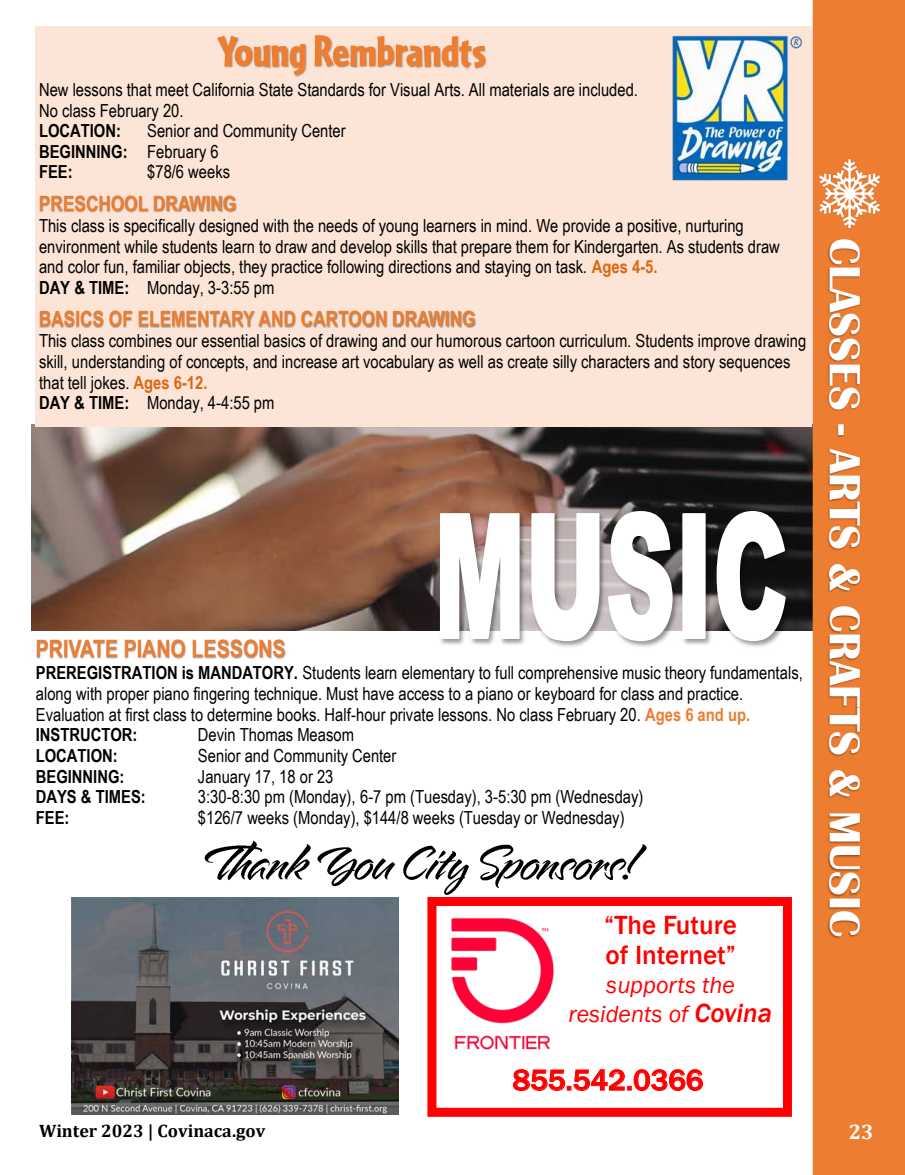
<style>
.page{position:relative;width:905px;height:1175px;background:#fff}
.page>*{position:absolute;margin:0;border:0;box-sizing:border-box;transform-origin:0 0}
.t1{font:700 45px "Britannic";color:#fff}
.t2{font:500 30px "Franklin Gothic";color:#f00}
.t3{font:500 27px/30.6px "Franklin Gothic";color:#f00}
.t4{font:italic 24px/29.7px "Franklin Gothic";color:#f00;text-align:center}
.t5{font:700 24px "Arial Narrow";color:#ed7d31}
.t6{font:700 21px "Arial Narrow";color:#ed7d31}
.t7{font:700 21px "Cambria";color:#fff}
.t8{font:18px/20.7px "Arial Narrow";color:#000}
.t9{font:700 18px "Arial Narrow";color:#000}
.t10{font:700 18px "Cambria";color:#000}
.s1{font-weight:700}
.s2{font-weight:700;color:#dd6513}
.s3{font-weight:700;color:#ed7d31}
.s4{font-weight:500;font-size:27px}
</style>
<div class="page">
<img style="left:32px;top:425px;width:758px;height:206px">
<div style="left:812px;top:0;width:92px;height:1174px;background:#ed7d31"></div>
<img style="left:811px;top:210px;width:74px;height:186px">
<img style="left:811px;top:396px;width:74px;height:12px">
<img style="left:811px;top:408px;width:74px;height:13px">
<img style="left:790px;top:421px;width:95px;height:488px">
<img style="left:812px;top:909px;width:73px;height:87px">
<img style="left:31px;top:627px;width:240px;height:32px">
<img style="left:271px;top:627px;width:42px;height:32px">
<img style="left:437px;top:508px;width:357px;height:142px">
<svg style="left:439px;top:512px;width:81px;height:128px"></svg>
<svg style="left:530px;top:512px;width:70px;height:130px"></svg>
<svg style="left:607px;top:510px;width:66px;height:132px"></svg>
<div style="left:682px;top:513px;width:23px;height:126px;background:#fff;border:2px solid #fff"></div>
<svg style="left:715px;top:510px;width:71px;height:132px"></svg>
<div style="left:35px;top:27px;width:776px;height:400px;background:#fce5d6"></div>
<img style="left:39px;top:195px;width:184px;height:18px">
<img style="left:224px;top:195px;width:13px;height:18px">
<img style="left:39px;top:311px;width:428px;height:17px">
<img style="left:467px;top:311px;width:9px;height:17px">
<img style="left:672px;top:30px;width:140px;height:155px">
<img style="left:816px;top:158px;width:69px;height:69px">
<img style="left:217px;top:26px;width:241px;height:50px">
<img style="left:458px;top:26px;width:76px;height:44px">
<img style="left:72px;top:897px;width:326px;height:217px">
<div style="left:427px;top:897px;width:365px;height:219px;border:9px solid #f00"></div>
<img style="left:451px;top:918px;width:103px;height:132px">
<img style="left:201px;top:840px;width:464px;height:64px">
<p class="t8" style="left:39px;top:78px;width:600px">New lessons that meet California State Standards for Visual Arts. All materials are included.<br>No class February 20.</p>
<p class="t9" style="left:39px;top:117px;width:83px">LOCATION:</p>
<p class="t8" style="left:39px;top:120px;width:308px;text-indent:108px">Senior and Community Center<br><span class="s1">BEGINNING:</span> February 6<br><span class="s1">FEE:</span></p>
<p class="t8" style="left:147px;top:161px;width:84px">$78/6 weeks</p>
<p class="t6" style="left:39px;top:187px;width:198px">PRESCHOOL DRAWING</p>
<p class="t8" style="left:39px;top:215px;width:742px">This class is specifically designed with the needs of young learners in mind. We provide a positive, nurturing environment while students learn to draw and develop skills that prepare them for Kindergarten. As students draw and color fun, familiar objects, they practice following directions and staying on task. <span class="s2">Ages 4-5.<br></span><span class="s1">DAY &amp; TIME:</span> Monday, 3-3:55 pm</p>
<p class="t6" style="left:39px;top:303px;width:437px">BASICS OF ELEMENTARY AND CARTOON DRAWING</p>
<p class="t8" style="left:39px;top:330px;width:768px">This class combines our essential basics of drawing and our humorous cartoon curriculum. Students improve drawing skill, understanding of concepts, and increase art vocabulary as well as create silly characters and story sequences that tell jokes. <span class="s2">Ages 6-12.<br></span><span class="s1">DAY &amp; TIME:</span> Monday, 4-4:55 pm</p>
<h3 class="t5" style="left:36px;top:630px;width:251px">PRIVATE PIANO LESSONS</h3>
<p class="t8" style="left:36px;top:662px;width:768px"><span class="s1">PREREGISTRATION is MANDATORY.</span> Students learn elementary to full comprehensive music theory fundamentals, along with proper piano fingering technique. Must have access to a piano or keyboard for class and practice.<br>Evaluation at first class to determine books. Half-hour private lessons. No class February 20. <span class="s3">Ages 6 and up.<br></span><span class="s1">INSTRUCTOR:</span></p>
<p class="t8" style="left:198px;top:724px;width:157px">Devin Thomas Measom</p>
<p class="t9" style="left:36px;top:742px;width:83px">LOCATION:</p>
<p class="t8" style="left:198px;top:744px;width:200px">Senior and Community Center</p>
<p class="t9" style="left:36px;top:762px;width:90px">BEGINNING:</p>
<p class="t8" style="left:198px;top:765px;width:137px">January 17, 18 or 23</p>
<p class="t9" style="left:36px;top:783px;width:111px">DAYS &amp; TIMES:</p>
<p class="t8" style="left:198px;top:786px;width:447px">3:30-8:30 pm (Monday), 6-7 pm (Tuesday), 3-5:30 pm (Wednesday)</p>
<p class="t9" style="left:36px;top:804px;width:35px">FEE:</p>
<p class="t8" style="left:198px;top:806px;width:428px">$126/7 weeks (Monday), $144/8 weeks (Tuesday or Wednesday)</p>
<h3 class="t3" style="left:604px;top:909px;width:134px">“The Future of Internet”</h3>
<h3 class="t4" style="left:568px;top:970px;width:205px">supports the residents of <span class="s4">Covina</span></h3>
<h2 class="t2" style="left:512px;top:1061px;width:192px">855.542.0366</h2>
<h1 class="t1" style="left:870px;top:238px;width:700px;rotate:90deg">CLASSES - ARTS &amp; CRAFTS &amp; MUSIC</h1>
<p class="t10" style="left:39px;top:1118px;width:228px">Winter 2023 | Covinaca.gov</p>
<p class="t7" style="left:848px;top:1117px;width:26px">23</p>
</div>
